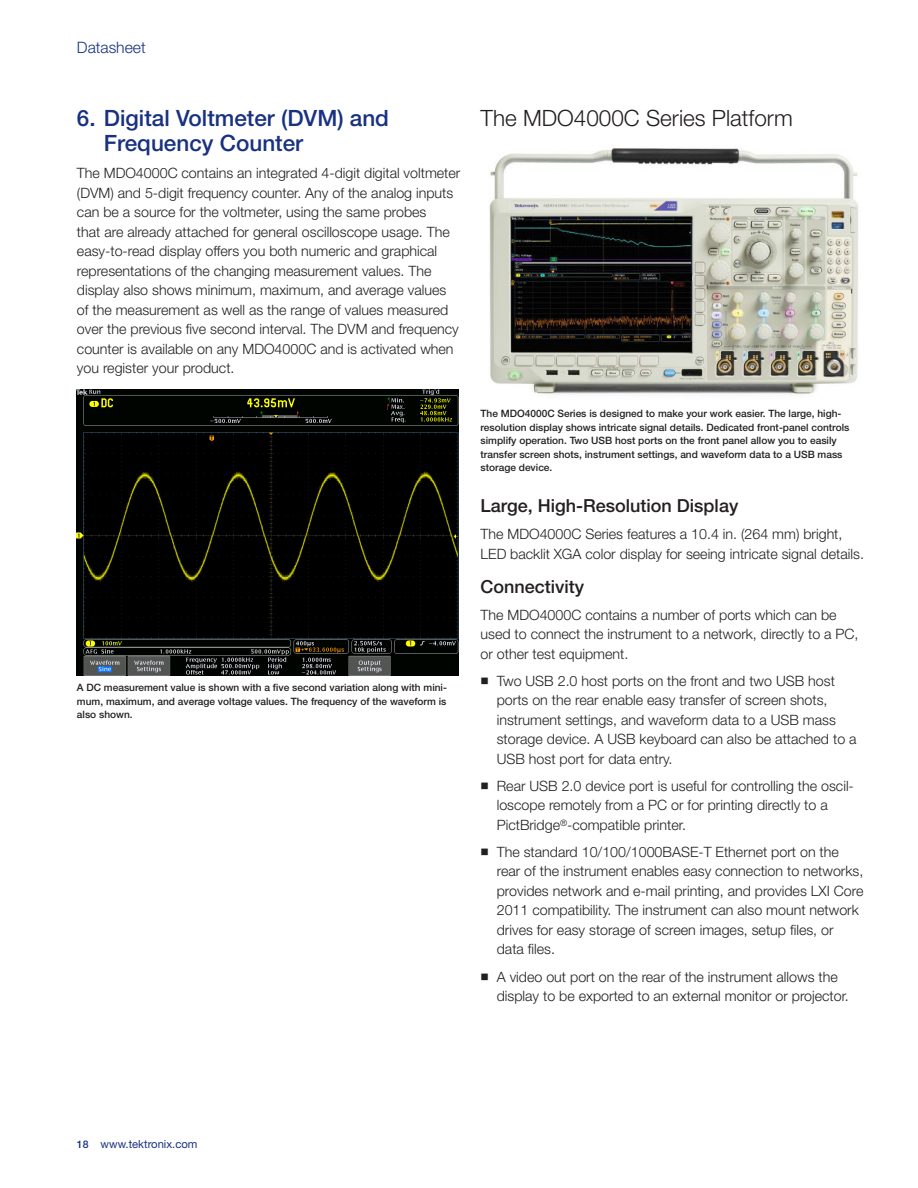
<style>
.page{position:relative;width:918px;height:1188px;background:#fff}
.page>*{position:absolute;margin:0;border:0;box-sizing:border-box;transform-origin:0 0}
.t1{font:500 22.5px/25.5px "Helvetica Neue";color:#183181}
.Heading_1{font:300 22.5px "Helvetica Neue";color:#231f20}
.Heading_2{font:500 18px "Helvetica Neue";color:#231f20}
.t2{font:300 15.75px "Helvetica Neue";color:#183181}
.Body_Copy{font:300 14.25px/19.5px "Helvetica Neue";color:#231f20}
.t3{font:11.25px "Helvetica Neue";color:#183181}
.t4{font:500 10.2px/13.5px "Helvetica Neue";color:#231f20;text-align:justify}
.s1{font-weight:500;font-size:10.5px}
</style>
<div class="page">
<img style="left:77px;top:389px;width:382px;height:287px">
<img style="left:489px;top:148px;width:370px;height:247px">
<p class="t2" style="left:77px;top:37px;width:70px">Datasheet</p>
<p class="t1" style="left:104px;top:105px;width:287px;text-indent:-27px">6. Digital Voltmeter (DVM) and<br>Frequency Counter</p>
<p class="Body_Copy" style="left:77px;top:163px;width:385px">The MDO4000C contains an integrated 4-digit digital voltmeter (DVM) and 5-digit frequency counter. Any of the analog inputs can be a source for the voltmeter, using the same probes<br>that are already attached for general oscilloscope usage. The easy-to-read display offers you both numeric and graphical representations of the changing measurement values. The display also shows minimum, maximum, and average values of the measurement as well as the range of values measured over the previous five second interval. The DVM and frequency counter is available on any MDO4000C and is activated when you register your product.</p>
<p class="t4" style="left:77px;top:681px;width:372px">A DC measurement value is shown with a five second variation along with mini&shy;mum, maximum, and average voltage values. The frequency of the waveform is also shown.</p>
<p class="Heading_1" style="left:481px;top:104px;width:314px">The MDO4000C Series Platform</p>
<p class="t4" style="left:481px;top:407px;width:370px;text-align:left">The MDO4000C Series is designed to make your work easier. The large, high&shy;resolution display shows intricate signal details. Dedicated front-panel controls simplify operation. Two USB host ports on the front panel allow you to easily transfer screen shots, instrument settings, and waveform data to a USB mass storage device.</p>
<p class="Heading_2" style="left:481px;top:495px;width:259px">Large, High-Resolution Display</p>
<p class="Body_Copy" style="left:481px;top:524px;width:385px">The MDO4000C Series features a 10.4 in. (264 mm) bright,<br>LED backlit XGA color display for seeing intricate signal details.</p>
<p class="Heading_2" style="left:481px;top:576px;width:105px">Connectivity</p>
<p class="Body_Copy" style="left:481px;top:605px;width:379px">The MDO4000C contains a number of ports which can be used to connect the instrument to a network, directly to a PC, or other test equipment.</p>
<p class="Body_Copy" style="left:497px;top:671px;width:361px">Two USB 2.0 host ports on the front and two USB host ports on the rear enable easy transfer of screen shots, instrument settings, and waveform data to a USB mass storage device. A USB keyboard can also be attached to a USB host port for data entry.</p>
<p class="Body_Copy" style="left:497px;top:776px;width:359px">Rear USB 2.0 device port is useful for controlling the oscil&shy;loscope remotely from a PC or for printing directly to a<br>PictBridge<sup>®</sup>-compatible printer.</p>
<p class="Body_Copy" style="left:497px;top:842px;width:368px">The standard 10/100/1000BASE-T Ethernet port on the rear of the instrument enables easy connection to networks, provides network and e-mail printing, and provides LXI Core 2011 compatibility. The instrument can also mount network drives for easy storage of screen images, setup files, or data files.</p>
<p class="Body_Copy" style="left:497px;top:966px;width:354px">A video out port on the rear of the instrument allows the display to be exported to an external monitor or projector.</p>
<p class="t3" style="left:77px;top:1138px;width:122px"><span class="s1">18</span> www.tektronix.com</p>
</div>
